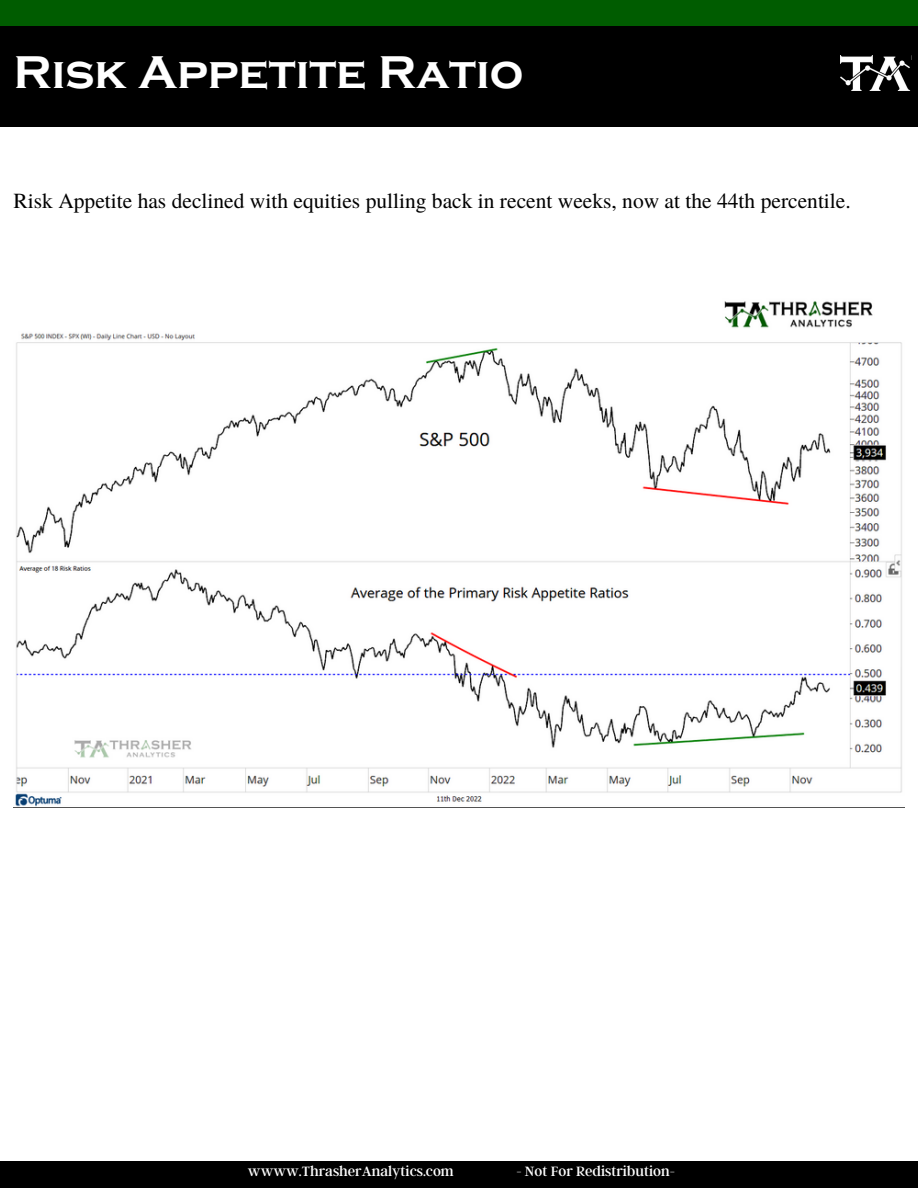
<style>
.page{position:relative;width:918px;height:1188px;background:#fff}
.page>*{position:absolute;margin:0;border:0;box-sizing:border-box;transform-origin:0 0}
.t1{font:700 47.25px "Copperplate Gothic";color:#fff}
.t2{font:21.45px "Te X Gyre Termes";color:#000}
.t3{font:15px "Argent CF";color:#fff}
</style>
<div class="page">
<div style="left:0;top:0;width:918px;height:27px;background:#005c00"></div>
<div style="left:0;top:1162px;width:918px;height:26px;background:#000"></div>
<div style="left:0;top:26px;width:918px;height:101px;background:#000"></div>
<img style="left:840px;top:56px;width:71px;height:35px">
<img style="left:15px;top:301px;width:887px;height:506px">
<h1 class="t1" style="left:14px;top:46px;width:511px">Risk Appetite Ratio</h1>
<p class="t2" style="left:14px;top:185px;width:839px">Risk Appetite has declined with equities pulling back in recent weeks, now at the 44th percentile.</p>
<p class="t3" style="left:248px;top:1161px;width:207px">wwww.ThrasherAnalytics.com</p>
<p class="t3" style="left:516px;top:1161px;width:160px">- Not For Redistribution-</p>
</div>
